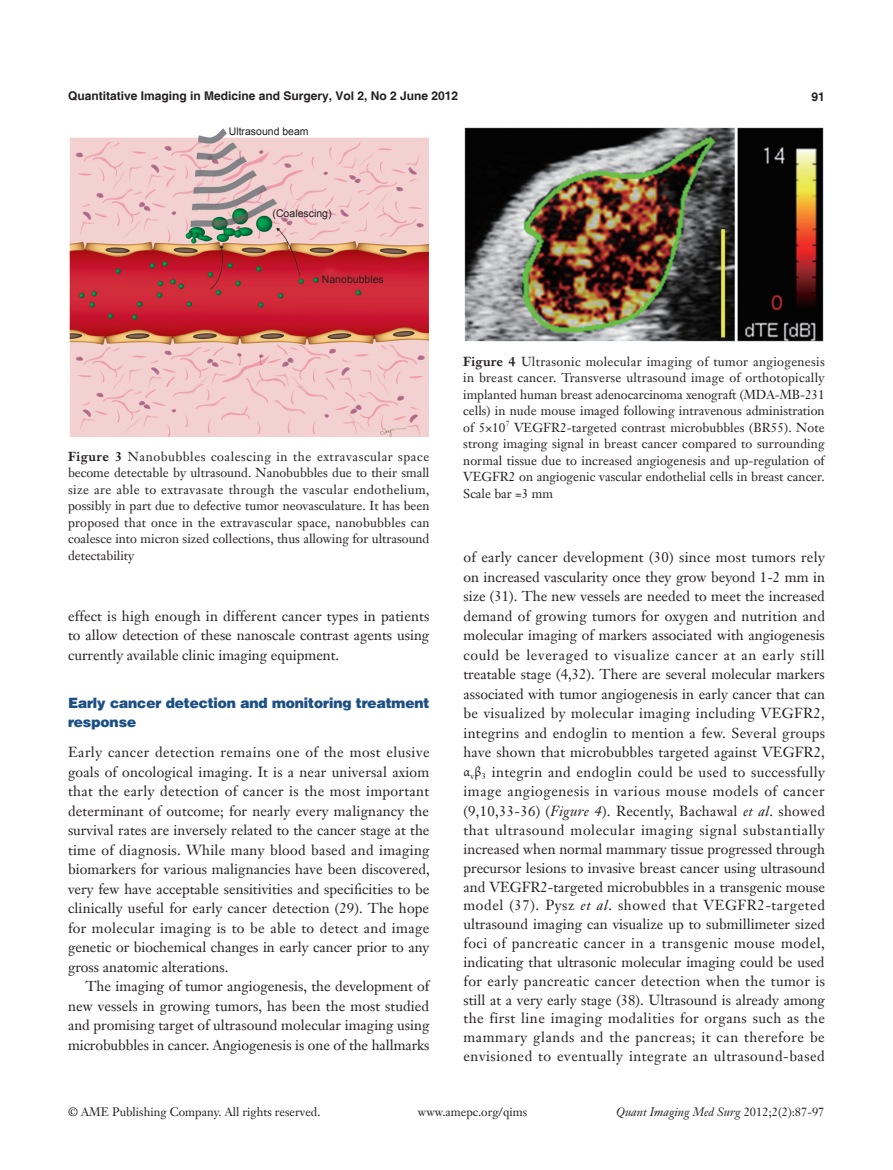
<style>
.page{position:relative;width:893px;height:1170px;background:#fff}
.page>*{position:absolute;margin:0;border:0;box-sizing:border-box;transform-origin:0 0}
.t1{font:14.25px/19.2px "Janson Text LT";color:#231f20;text-align:justify}
.t2{font:900 14.25px/19.5px "Helvetica";letter-spacing:-.005em;color:#1c5085}
.t3{font:12.75px/16.5px "Janson Text LT";color:#231f20;text-align:justify}
.t4{font:700 12px "Helvetica";color:#231f20}
.t5{font:12px "Janson Text LT";color:#231f20}
.t6{font:italic 12px "Janson Text LT";color:#231f20}
.t7{font:10.5px "Arial";color:#231f20}
.t8{font:7.5px "Janson Text LT";color:#231f20}
.s1{font-weight:700}
.s2{font-family:"Arno Pro"}
.s3{font-style:italic}
.s4{font-style:normal}
</style>
<div class="page">
<img style="left:464px;top:128px;width:359px;height:213px">
<img style="left:69px;top:128px;width:359px;height:308px">
<p class="t4" style="left:68px;top:88px;width:392px">Quantitative Imaging in Medicine and Surgery, Vol 2, No 2 June 2012</p>
<p class="t4" style="left:812px;top:89px;width:15px">91</p>
<p class="t7" style="left:229px;top:124px;width:81px">Ultrasound beam</p>
<p class="t7" style="left:273px;top:207px;width:60px">(Coalescing)</p>
<p class="t7" style="left:322px;top:272px;width:63px">Nanobubbles</p>
<p class="t3" style="left:68px;top:448px;width:363px"><span class="s1">Figure 3</span> Nanobubbles coalescing in the extravascular space become detectable by ultrasound. Nanobubbles due to their small size are able to extravasate through the vascular endothelium, possibly in part due to defective tumor neovasculature. It has been proposed that once in the extravascular space, nanobubbles can coalesce into micron sized collections, thus allowing for ultrasound detectability</p>
<p class="t1" style="left:68px;top:605px;width:363px">effect is high enough in different cancer types in patients to allow detection of these nanoscale contrast agents using currently available clinic imaging equipment.</p>
<p class="t2" style="left:68px;top:692px;width:363px">Early cancer detection and monitoring treatment response</p>
<p class="t1" style="left:68px;top:742px;width:363px">Early cancer detection remains one of the most elusive goals of oncological imaging. It is a near universal axiom that the early detection of cancer is the most important determinant of outcome; for nearly every malignancy the survival rates are inversely related to the cancer stage at the time of diagnosis. While many blood based and imaging biomarkers for various malignancies have been discovered, very few have acceptable sensitivities and specificities to be clinically useful for early cancer detection (29). The hope for molecular imaging is to be able to detect and image genetic or biochemical changes in early cancer prior to any gross anatomic alterations.</p>
<p class="t1" style="left:68px;top:976px;width:363px;text-indent:17px">The imaging of tumor angiogenesis, the development of new vessels in growing tumors, has been the most studied and promising target of ultrasound molecular imaging using microbubbles in cancer. Angiogenesis is one of the hallmarks</p>
<p class="t3" style="left:463px;top:353px;width:363px"><span class="s1">Figure 4</span> Ultrasonic molecular imaging of tumor angiogenesis in breast cancer. Transverse ultrasound image of orthotopically implanted human breast adenocarcinoma xenograft (MDA-MB-231 cells) in nude mouse imaged following intravenous administration of 5×10</p>
<p class="t8" style="left:506px;top:418px;width:5px">7</p>
<p class="t3" style="left:463px;top:419px;width:363px;text-indent:51px">VEGFR2-targeted contrast microbubbles (BR55). Note strong imaging signal in breast cancer compared to surrounding normal tissue due to increased angiogenesis and up-regulation of VEGFR2 on angiogenic vascular endothelial cells in breast cancer.<br>Scale bar =3 mm</p>
<p class="t1" style="left:463px;top:547px;width:363px">of early cancer development (30) since most tumors rely on increased vascularity once they grow beyond 1-2 mm in size (31). The new vessels are needed to meet the increased demand of growing tumors for oxygen and nutrition and molecular imaging of markers associated with angiogenesis could be leveraged to visualize cancer at an early still treatable stage (4,32). There are several molecular markers associated with tumor angiogenesis in early cancer that can be visualized by molecular imaging including VEGFR2, integrins and endoglin to mention a few. Several groups have shown that microbubbles targeted against VEGFR2, <span class="s2">α</span><sub>v</sub><span class="s2">β</span><sub>3</sub> integrin and endoglin could be used to successfully image angiogenesis in various mouse models of cancer (9,10,33-36) (<span class="s3">Figure 4</span>). Recently, Bachawal <span class="s3">et al</span>. showed that ultrasound molecular imaging signal substantially increased when normal mammary tissue progressed through precursor lesions to invasive breast cancer using ultrasound and VEGFR2-targeted microbubbles in a transgenic mouse model (37). Pysz <span class="s3">et al</span>. showed that VEGFR2-targeted ultrasound imaging can visualize up to submillimeter sized foci of pancreatic cancer in a transgenic mouse model, indicating that ultrasonic molecular imaging could be used for early pancreatic cancer detection when the tumor is still at a very early stage (38). Ultrasound is already among the first line imaging modalities for organs such as the mammary glands and the pancreas; it can therefore be envisioned to eventually integrate an ultrasound-based</p>
<p class="t5" style="left:68px;top:1104px;width:254px">© AME Publishing Company. All rights reserved.</p>
<p class="t5" style="left:418px;top:1104px;width:111px">www.amepc.org/qims</p>
<p class="t6" style="left:616px;top:1104px;width:210px">Quant Imaging Med Surg <span class="s4">2012;2(2):87-97</span></p>
</div>
